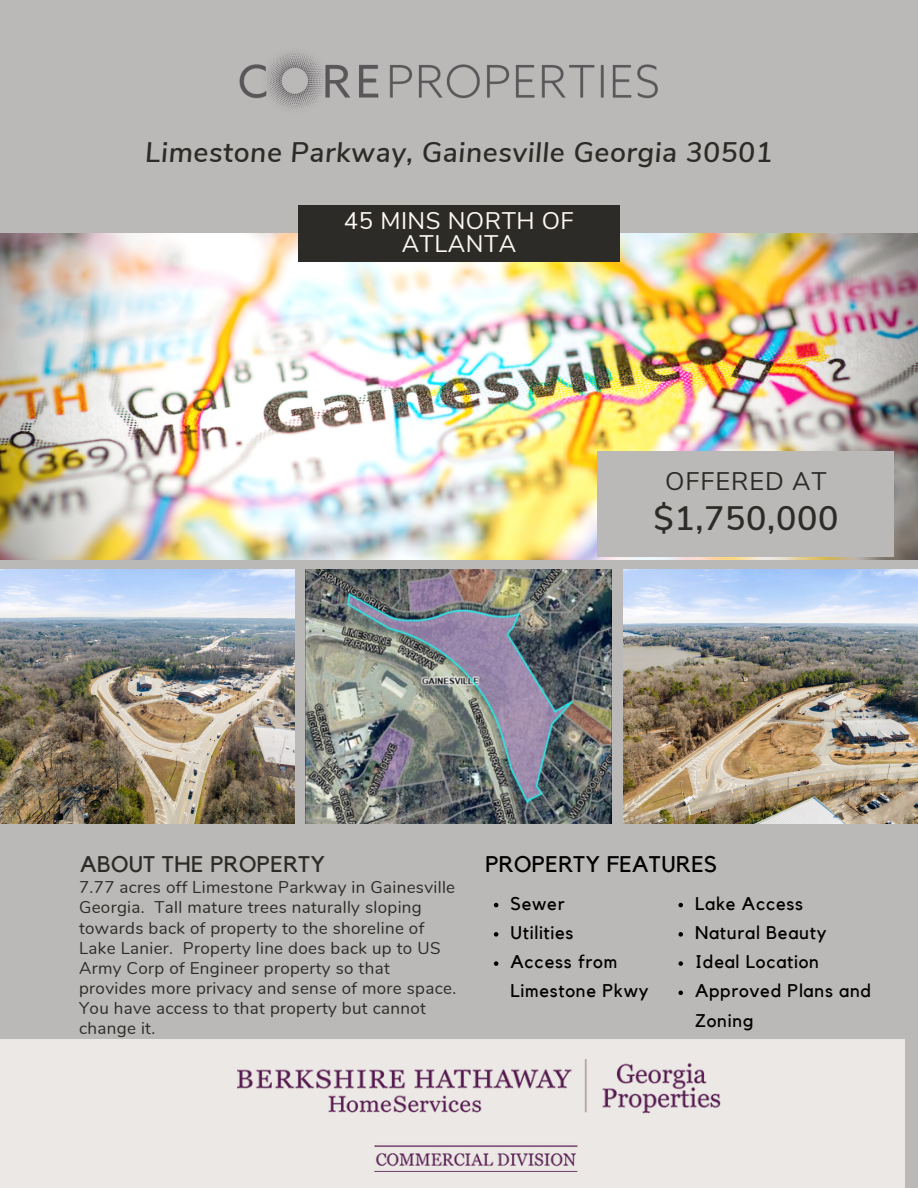
<style>
.page{position:relative;width:918px;height:1188px;background:#bbb9b8}
.page>*{position:absolute;margin:0;border:0;box-sizing:border-box;transform-origin:0 0}
.t1{font:600 33.9px "Nunito Sans";letter-spacing:.02em;color:#2c2b27}
.t2{font:italic 600 28.2px "Nunito Sans";letter-spacing:.02em;color:#2c2b27}
.t3{font:25.35px "Nunito Sans";letter-spacing:.035em;color:#2c2b27}
.t4{font:24px/23.2px "Nunito Sans";letter-spacing:.02em;color:#fdf8f1;text-align:center}
.t5{font:22.5px "Kollektif";letter-spacing:.02em;color:#2c2b27}
.t6{font:22.5px "Kollektif";letter-spacing:.02em;color:#000}
.t7{font:18.3px/29.2px "Kollektif";letter-spacing:.04em;color:#000}
.t8{font:16.95px/20.1px "Nunito";letter-spacing:.02em;color:#2c2b27}
</style>
<div class="page">
<img style="left:0;top:569px;width:295px;height:255px">
<img style="left:623px;top:569px;width:295px;height:255px">
<img style="left:306px;top:569px;width:306px;height:255px">
<img style="left:0;top:233px;width:918px;height:326px">
<div style="left:0;top:1039px;width:904px;height:149px;background:#ece8e5"></div>
<div style="left:597px;top:451px;width:297px;height:106px;background:#bbb9b8"></div>
<div style="left:298px;top:205px;width:322px;height:56px;background:#2c2b27"></div>
<img style="left:238px;top:1059px;width:482px;height:113px">
<img style="left:239px;top:51px;width:419px;height:59px">
<svg style="left:494px;top:903px;width:4px;height:4px"></svg>
<svg style="left:494px;top:932px;width:4px;height:5px"></svg>
<svg style="left:494px;top:961px;width:4px;height:5px"></svg>
<svg style="left:678px;top:903px;width:5px;height:4px"></svg>
<svg style="left:678px;top:932px;width:5px;height:5px"></svg>
<svg style="left:678px;top:961px;width:5px;height:5px"></svg>
<svg style="left:678px;top:991px;width:5px;height:4px"></svg>
<p class="t2" style="left:145px;top:133px;width:629px">Limestone Parkway, Gainesville Georgia 30501</p>
<p class="t4" style="left:344px;top:209px;width:232px">45 MINS NORTH OF<br>ATLANTA</p>
<p class="t3" style="left:665px;top:465px;width:163px">OFFERED AT</p>
<p class="t1" style="left:654px;top:495px;width:186px">$1,750,000</p>
<p class="t5" style="left:80px;top:853px;width:246px">ABOUT THE PROPERTY</p>
<p class="t6" style="left:485px;top:854px;width:233px">PROPERTY FEATURES</p>
<p class="t7" style="left:510px;top:889px;width:56px">Sewer</p>
<p class="t7" style="left:510px;top:919px;width:65px">Utilities</p>
<p class="t7" style="left:510px;top:948px;width:140px">Access from<br>Limestone Pkwy</p>
<p class="t8" style="left:79px;top:878px;width:379px">7.77 acres off Limestone Parkway in Gainesville Georgia. Tall mature trees naturally sloping towards back of property to the shoreline of Lake Lanier. Property line does back up to US Army Corp of Engineer property so that provides more privacy and sense of more space.<br>You have access to that property but cannot change it.</p>
<p class="t7" style="left:695px;top:889px;width:110px">Lake Access</p>
<p class="t7" style="left:695px;top:919px;width:133px">Natural Beauty</p>
<p class="t7" style="left:695px;top:948px;width:126px">Ideal Location</p>
<p class="t7" style="left:695px;top:977px;width:178px">Approved Plans and<br>Zoning</p>
</div>
